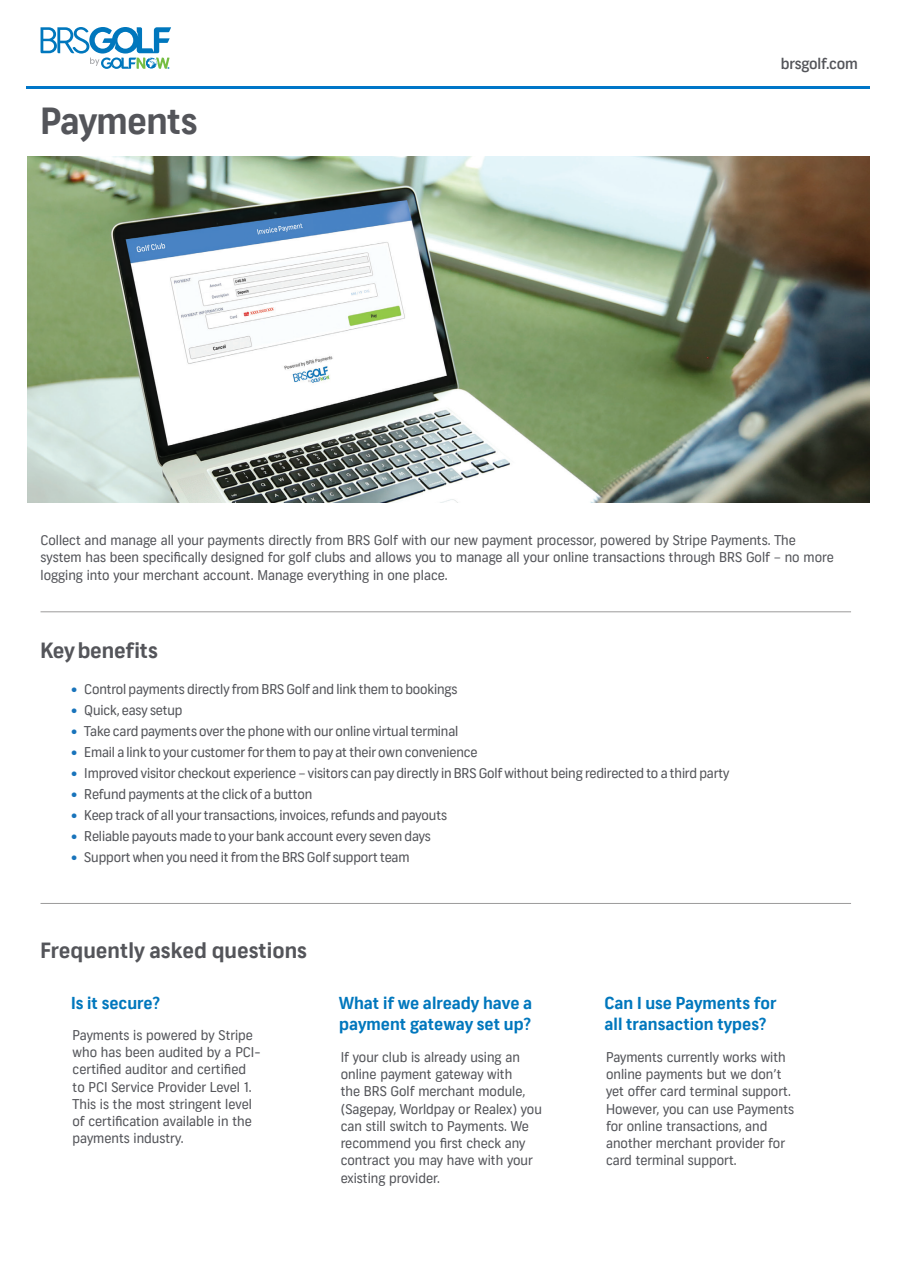
<style>
.page{position:relative;width:897px;height:1264px;background:#fff}
.page>*{position:absolute;margin:0;border:0;box-sizing:border-box;transform-origin:0 0}
.t1{font:700 36px "NBCSN Frank";letter-spacing:-.02em;color:#54555a}
.t2{font:700 21px "NBCSN Frank";color:#54555a}
.t3{font:700 16.5px/21px "NBCSN Frank";color:#0077bd}
.t4{font:500 15px "NBCSN Frank";letter-spacing:-.01em;color:#54555a}
.t5{font:13.5px/17.2px "NBCSN Frank";color:#54555a}
.s1{font-weight:700;color:#1974bb}
</style>
<div class="page">
<hr style="left:27px;top:87px;width:842px;height:2px;background:#0076c8">
<img style="left:27px;top:156px;width:842px;height:346px">
<hr style="left:40px;top:611px;width:810px;height:1px;background:#9c9b9b">
<hr style="left:40px;top:903px;width:810px;height:1px;background:#9c9b9b">
<svg style="left:41px;top:27px;width:130px;height:42px"></svg>
<p class="t1" style="left:40px;top:99px;width:158px">Payments</p>
<p class="t4" style="left:780px;top:54px;width:79px">brsgolf.com</p>
<p class="t5" style="left:40px;top:532px;width:794px">Collect and manage all your payments directly from BRS Golf with our new payment processor, powered by Stripe Payments. The system has been specifically designed for golf clubs and allows you to manage all your online transactions through BRS Golf – no more logging into your merchant account. Manage everything in one place.</p>
<p class="t2" style="left:40px;top:638px;width:119px">Key benef its</p>
<p class="t5" style="left:71px;top:681px;width:387px"><span class="s1">•</span> Control payments directly from BRS Golf and link them to bookings</p>
<p class="t5" style="left:71px;top:702px;width:113px"><span class="s1">•</span> Quick, easy setup</p>
<p class="t5" style="left:71px;top:723px;width:388px"><span class="s1">•</span> Take card payments over the phone with our online virtual terminal</p>
<p class="t5" style="left:71px;top:744px;width:408px"><span class="s1">•</span> Email a link to your customer for them to pay at their own convenience</p>
<p class="t5" style="left:71px;top:765px;width:659px"><span class="s1">•</span> Improved visitor checkout experience – visitors can pay directly in BRS Golf without being redirected to a third party</p>
<p class="t5" style="left:71px;top:786px;width:243px"><span class="s1">•</span> Refund payments at the click of a button</p>
<p class="t5" style="left:71px;top:807px;width:377px"><span class="s1">•</span> Keep track of all your transactions, invoices, refunds and payouts</p>
<p class="t5" style="left:71px;top:828px;width:361px"><span class="s1">•</span> Reliable payouts made to your bank account every seven days</p>
<p class="t5" style="left:71px;top:849px;width:340px"><span class="s1">•</span> Support when you need it from the BRS Golf support team</p>
<p class="t2" style="left:40px;top:937px;width:268px">Frequently asked questions</p>
<p class="t3" style="left:71px;top:993px;width:90px">Is it secure?</p>
<p class="t3" style="left:339px;top:993px;width:194px">What if we already have a payment gateway set up?</p>
<p class="t3" style="left:604px;top:993px;width:173px">Can I use Payments for all transaction types?</p>
<p class="t5" style="left:73px;top:1026px;width:189px">Payments is powered by Stripe who has been audited by a PCI&shy;certified auditor and certified to PCI Service Provider Level 1.<br>This is the most stringent level of certification available in the payments industry.</p>
<p class="t5" style="left:340px;top:1048px;width:203px">If your club is already using an online payment gateway with<br>the BRS Golf merchant module, (Sagepay, Worldpay or Realex) you can still switch to Payments. We recommend you first check any contract you may have with your existing provider.</p>
<p class="t5" style="left:606px;top:1048px;width:190px">Payments currently works with online payments but we don’t yet offer card terminal support.<br>However, you can use Payments for online transactions, and another merchant provider for card terminal support.</p>
</div>
